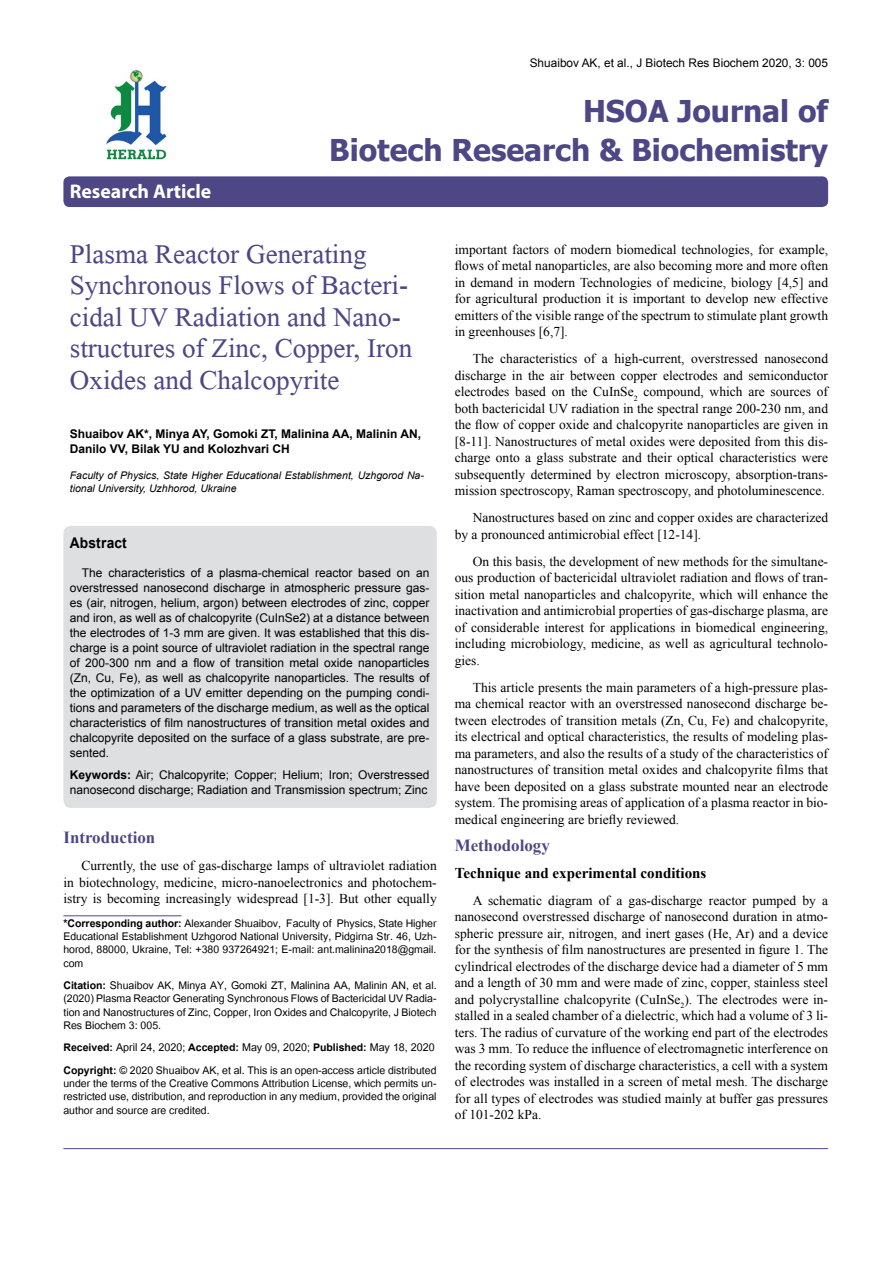
<style>
.page{position:relative;width:893px;height:1263px;background:#fff}
.page>*{position:absolute;margin:0;border:0;box-sizing:border-box;transform-origin:0 0}
.t1{font:40.5px/31.5px "Microsoft Himalaya";color:#4d4785}
.t2{font:700 30px/39px "Tahoma";color:#4d4785;text-align:right}
.t3{font:700 19.8px "Myriad Hebrew";color:#fff}
.t4{font:700 16.95px "Times New Roman";color:#4d4785}
.t5{font:15px "Utsaah";color:#000101}
.t6{font:700 15px "Times New Roman";color:#000}
.t7{font:700 14.85px "Arial";letter-spacing:.015em;color:#000;scale:.93 1}
.t8{font:14.7px/13.2px "Utsaah";color:#000101;text-align:justify}
.t9{font:13.5px/16.5px "Times New Roman";color:#000;text-align:justify}
.t10{font:12px/15px "Arial";color:#000;text-align:justify}
.t11{font:700 12px/15px "Arial";color:#000}
.t12{font:11.85px "Arial";color:#000}
.t13{font:italic 10.5px/13.5px "Arial";color:#000}
.s1{font-weight:700}
.s2{font-weight:700;font-size:14.7px}
.s3{font-size:14.7px}
</style>
<div class="page">
<div style="left:63px;top:176px;width:765px;height:31px;background:#4d4785;border-radius:6px"></div>
<hr style="left:63px;top:915px;width:118px;height:1px;background:#4d4785">
<hr style="left:63px;top:1148px;width:765px;height:1px;background:#4d4785">
<img style="left:106px;top:70px;width:61px;height:90px">
<div style="left:63px;top:526px;width:374px;height:282px;background:#dedfe0;border-radius:8px"></div>
<h3 class="t3" style="left:70px;top:180px;width:143px">Research Article</h3>
<p class="t12" style="left:530px;top:55px;width:300px">Shuaibov AK, et al., J Biotech Res Biochem 2020, 3: 005</p>
<h2 class="t2" style="left:329px;top:89px;width:501px">HSOA Journal of<br>Biotech Research &amp; Biochemistry</h2>
<h1 class="t1" style="left:70px;top:233px;width:344px">Plasma Reactor Generating<br>Synchronous Flows of Bacteri&shy;cidal UV Radiation and Nano&shy;structures of Zinc, Copper, Iron<br>Oxides and Chalcopyrite</h1>
<p class="t11" style="left:70px;top:427px;width:353px">Shuaibov AK*, Minya AY, Gomoki ZT, Malinina AA, Malinin AN,<br>Danilo VV, Bilak YU and Kolozhvari CH</p>
<p class="t13" style="left:70px;top:468px;width:356px">Faculty of Physics, State Higher Educational Establishment, Uzhgorod Na&shy;tional University, Uzhhorod, Ukraine</p>
<p class="t7" style="left:70px;top:533px;width:63px">Abstract</p>
<p class="t10" style="left:70px;top:565px;width:361px;text-indent:12px">The characteristics of a plasma-chemical reactor based on an overstressed nanosecond discharge in atmospheric pressure gas&shy;es (air, nitrogen, helium, argon) between electrodes of zinc, copper and iron, as well as of chalcopyrite (CuInSe2) at a distance between the electrodes of 1-3 mm are given. It was established that this dis&shy;charge is a point source of ultraviolet radiation in the spectral range of 200-300 nm and a flow of transition metal oxide nanoparticles (Zn, Cu, Fe), as well as chalcopyrite nanoparticles. The results of the optimization of a UV emitter depending on the pumping condi&shy;tions and parameters of the discharge medium, as well as the optical characteristics of film nanostructures of transition metal oxides and chalcopyrite deposited on the surface of a glass substrate, are pre&shy;sented.</p>
<p class="t10" style="left:70px;top:768px;width:361px"><span class="s1">Keywords:</span> Air; Chalcopyrite; Copper; Helium; Iron; Overstressed nanosecond discharge; Radiation and Transmission spectrum; Zinc</p>
<p class="t4" style="left:63px;top:826px;width:93px">Introduction</p>
<p class="t9" style="left:63px;top:857px;width:375px;text-indent:18px">Currently, the use of gas-discharge lamps of ultraviolet radiation in biotechnology, medicine, micro-nanoelectronics and photochem&shy;istry is becoming increasingly widespread [1-3]. But other equally</p>
<p class="t8" style="left:63px;top:918px;width:375px"><span class="s1">*Corresponding author:</span> Alexander Shuaibov, Faculty of Physics, State Higher Educational Establishment Uzhgorod National University, Pidgirna Str. 46, Uzh&shy;horod, 88000, Ukraine, Tel: +380 937264921; E-mail: ant.malinina2018@gmail. com</p>
<p class="t8" style="left:63px;top:980px;width:375px"><span class="s1">Citation:</span> Shuaibov AK, Minya AY, Gomoki ZT, Malinina AA, Malinin AN, et al. (2020) Plasma Reactor Generating Synchronous Flows of Bactericidal UV Radia&shy;tion and Nanostructures of Zinc, Copper, Iron Oxides and Chalcopyrite, J Biotech Res Biochem 3: 005.</p>
<p class="t5" style="left:63px;top:1040px;width:373px"><span class="s2">Received:</span> April 24, 2020<span class="s3">;</span> <span class="s2">Accepted:</span> May 09, 2020<span class="s3">;</span> <span class="s2">Published:</span> May 18, 2020</p>
<p class="t8" style="left:63px;top:1064px;width:375px"><span class="s1">Copyright:</span> © 2020 Shuaibov AK, et al. This is an open-access article distributed under the terms of the Creative Commons Attribution License, which permits un&shy;restricted use, distribution, and reproduction in any medium, provided the original author and source are credited.</p>
<p class="t9" style="left:455px;top:241px;width:375px">important factors of modern biomedical technologies, for example, flows of metal nanoparticles, are also becoming more and more often in demand in modern Technologies of medicine, biology [4,5] and for agricultural production it is important to develop new effective emitters of the visible range of the spectrum to stimulate plant growth in greenhouses [6,7].</p>
<p class="t9" style="left:455px;top:350px;width:375px;text-indent:18px">The characteristics of a high-current, overstressed nanosecond discharge in the air between copper electrodes and semiconductor electrodes based on the CuInSe<sub>2</sub> compound, which are sources of both bactericidal UV radiation in the spectral range 200-230 nm, and the flow of copper oxide and chalcopyrite nanoparticles are given in [8-11]. Nanostructures of metal oxides were deposited from this dis&shy;charge onto a glass substrate and their optical characteristics were subsequently determined by electron microscopy, absorption-trans&shy;mission spectroscopy, Raman spectroscopy, and photoluminescence.</p>
<p class="t9" style="left:455px;top:509px;width:375px;text-indent:18px">Nanostructures based on zinc and copper oxides are characterized by a pronounced antimicrobial effect [12-14].</p>
<p class="t9" style="left:455px;top:553px;width:375px;text-indent:18px">On this basis, the development of new methods for the simultane&shy;ous production of bactericidal ultraviolet radiation and flows of tran&shy;sition metal nanoparticles and chalcopyrite, which will enhance the inactivation and antimicrobial properties of gas-discharge plasma, are of considerable interest for applications in biomedical engineering, including microbiology, medicine, as well as agricultural technolo&shy;gies.</p>
<p class="t9" style="left:455px;top:679px;width:375px;text-indent:18px">This article presents the main parameters of a high-pressure plas&shy;ma chemical reactor with an overstressed nanosecond discharge be&shy;tween electrodes of transition metals (Zn, Cu, Fe) and chalcopyrite, its electrical and optical characteristics, the results of modeling plas&shy;ma parameters, and also the results of a study of the characteristics of nanostructures of transition metal oxides and chalcopyrite films that have been deposited on a glass substrate mounted near an electrode system. The promising areas of application of a plasma reactor in bio&shy;medical engineering are briefly reviewed.</p>
<p class="t4" style="left:455px;top:833px;width:97px">Methodology</p>
<p class="t6" style="left:455px;top:862px;width:253px">Technique and experimental conditions</p>
<p class="t9" style="left:455px;top:892px;width:375px;text-indent:18px">A schematic diagram of a gas-discharge reactor pumped by a nanosecond overstressed discharge of nanosecond duration in atmo&shy;spheric pressure air, nitrogen, and inert gases (He, Ar) and a device for the synthesis of film nanostructures are presented in figure 1. The cylindrical electrodes of the discharge device had a diameter of 5 mm and a length of 30 mm and were made of zinc, copper, stainless steel and polycrystalline chalcopyrite (CuInSe<sub>2</sub>). The electrodes were in&shy;stalled in a sealed chamber of a dielectric, which had a volume of 3 li&shy;ters. The radius of curvature of the working end part of the electrodes was 3 mm. To reduce the influence of electromagnetic interference on the recording system of discharge characteristics, a cell with a system of electrodes was installed in a screen of metal mesh. The discharge for all types of electrodes was studied mainly at buffer gas pressures of 101-202 kPa.</p>
</div>
